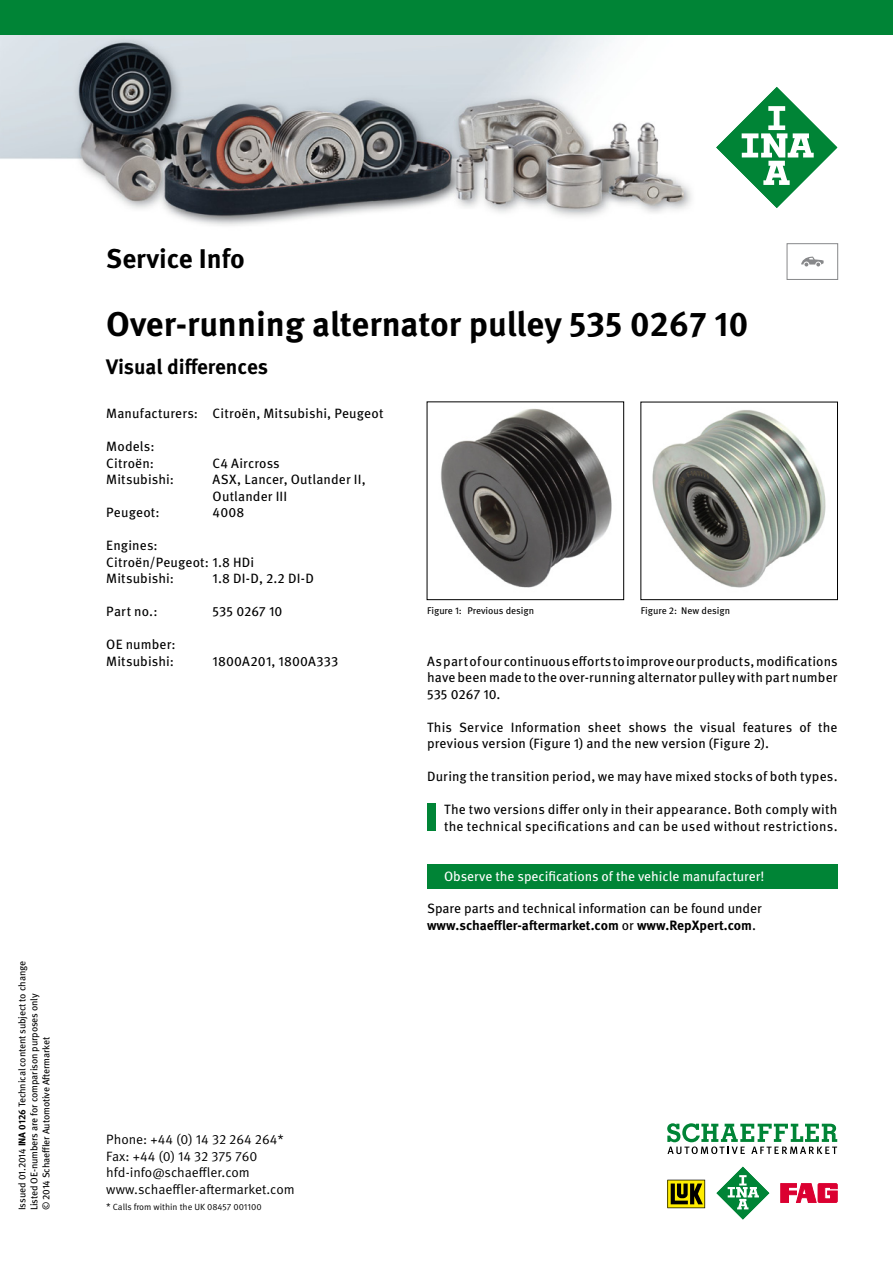
<style>
.page{position:relative;width:893px;height:1263px;background:#fff}
.page>*{position:absolute;margin:0;border:0;box-sizing:border-box;transform-origin:0 0}
.t1{font:700 34.5px "Meta Pro";color:#000}
.t2{font:700 27px "Meta Pro";color:#000}
.t3{font:700 21px "Meta Pro";letter-spacing:-.005em;color:#000}
.t4{font:13.5px/16.5px "Meta Pro";letter-spacing:.01em;color:#000}
.t5{font:13.5px/16.5px "Meta Pro Norm";color:#000}
.t6{font:13.5px "Meta Pro";color:#fff}
.t7{font:9.75px/12px "Meta Pro";letter-spacing:-.01em;color:#000}
.t8{font:9px "Meta Pro Norm";color:#000}
.s1{font-weight:700}
.s2{font-size:9.75px}
</style>
<div class="page">
<div style="left:427px;top:803px;width:9px;height:28px;background:#008436"></div>
<img style="left:441px;top:408px;width:171px;height:180px">
<div style="left:427px;top:402px;width:197px;height:198px;border:1px solid #000"></div>
<img style="left:652px;top:410px;width:174px;height:178px">
<div style="left:641px;top:402px;width:197px;height:198px;border:1px solid #000"></div>
<div style="left:427px;top:864px;width:411px;height:24px;background:#008436"></div>
<div style="left:787px;top:243px;width:51px;height:37px;border:1px solid #87888a"></div>
<svg style="left:801px;top:257px;width:23px;height:9px"></svg>
<img style="left:0;top:34px;width:893px;height:192px">
<svg style="left:667px;top:1180px;width:38px;height:28px"></svg>
<svg style="left:781px;top:1183px;width:56px;height:19px"></svg>
<svg style="left:716px;top:1166px;width:54px;height:54px"></svg>
<svg style="left:667px;top:1123px;width:170px;height:31px"></svg>
<svg style="left:715px;top:85px;width:124px;height:124px"></svg>
<div style="left:0;top:0;width:893px;height:34px;background:#008436"></div>
<p class="t7" style="left:15px;top:1210px;width:251px;rotate:-90deg">Issued 01.2014 <span class="s1">INA 0126</span> Technical content subject to change<br>Listed OE-numbers are for comparison purposes only<br>© 2014 Schaeffler Automotive Aftermarket</p>
<h2 class="t2" style="left:106px;top:238px;width:140px">Service Info</h2>
<h1 class="t1" style="left:106px;top:297px;width:643px">Over-running alternator pulley 535 0267 10</h1>
<h3 class="t3" style="left:106px;top:350px;width:163px">Visual differences</h3>
<p class="t4" style="left:106px;top:404px;width:279px">Manufacturers: Citroën, Mitsubishi, Peugeot</p>
<p class="t4" style="left:106px;top:437px;width:50px">Models:<br>Citroën:</p>
<p class="t4" style="left:213px;top:454px;width:69px">C4 Aircross</p>
<p class="t4" style="left:106px;top:470px;width:69px">Mitsubishi:</p>
<p class="t4" style="left:213px;top:470px;width:155px">ASX, Lancer, Outlander II,<br>Outlander III</p>
<p class="t4" style="left:106px;top:503px;width:55px">Peugeot:</p>
<p class="t4" style="left:213px;top:503px;width:33px">4008</p>
<p class="t4" style="left:106px;top:536px;width:149px">Engines:<br>Citroën/Peugeot: 1.8 HDi<br>Mitsubishi:</p>
<p class="t4" style="left:213px;top:569px;width:103px">1.8 DI-D, 2.2 DI-D</p>
<p class="t7" style="left:427px;top:603px;width:109px">Figure 1: Previous design</p>
<p class="t7" style="left:641px;top:603px;width:91px">Figure 2: New design</p>
<p class="t4" style="left:106px;top:602px;width:53px">Part no.:</p>
<p class="t4" style="left:213px;top:602px;width:71px">535 0267 10</p>
<p class="t4" style="left:106px;top:635px;width:71px">OE number:<br>Mitsubishi:</p>
<p class="t4" style="left:213px;top:652px;width:127px">1800A201, 1800A333</p>
<p class="t4" style="left:427px;top:652px;width:412px;text-align:justify">As part of our continuous efforts to improve our products, modifications have been made to the over-running alternator pulley with part number 535 0267 10.</p>
<p class="t4" style="left:427px;top:718px;width:412px">This Service Information sheet shows the visual features of the previous version (Figure 1) and the new version (Figure 2).</p>
<p class="t4" style="left:427px;top:767px;width:412px">During the transition period, we may have mixed stocks of both types.</p>
<p class="t4" style="left:444px;top:800px;width:395px">The two versions differ only in their appearance. Both comply with the technical specifications and can be used without restrictions.</p>
<p class="t6" style="left:444px;top:866px;width:322px">Observe the specifications of the vehicle manufacturer!</p>
<p class="t5" style="left:106px;top:1130px;width:190px">Phone: +44 (0) 14 32 264 264*<br>Fax: +44 (0) 14 32 375 760 hfd-info@schaeffler.com www.schaeffler-aftermarket.com</p>
<p class="t8" style="left:106px;top:1200px;width:157px"><span class="s2">*</span> Calls from within the UK 08457 001100</p>
<p class="t4" style="left:427px;top:899px;width:336px">Spare parts and technical information can be found under <span class="s1">www.schaeffler-aftermarket.com</span> or <span class="s1">www.RepXpert.com</span>.</p>
</div>
